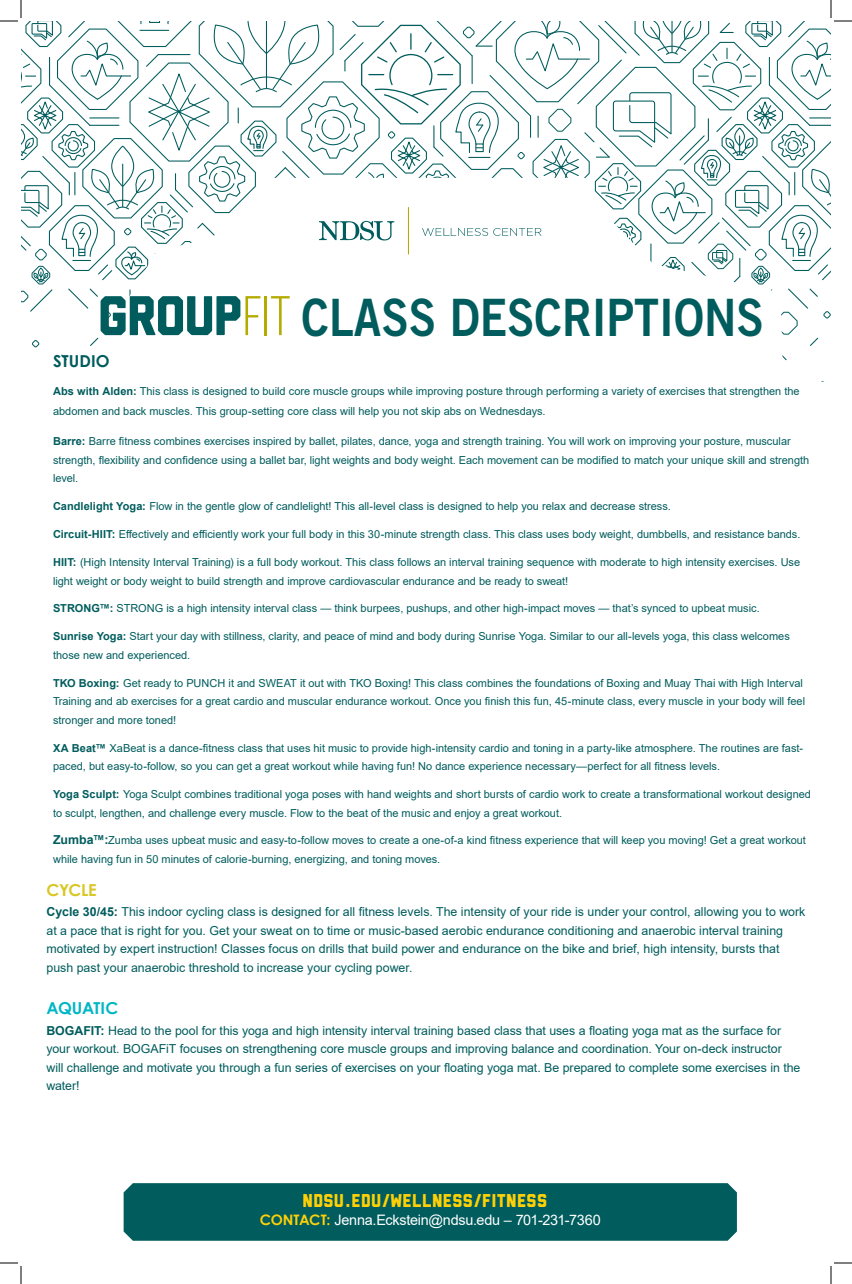
<style>
.page{position:relative;width:852px;height:1284px;background:#fff}
.page>*{position:absolute;margin:0;border:0;box-sizing:border-box;transform-origin:0 0}
.t1{font:51.6px "Trade Gothic LT Std Bd 2";color:#005c5d;scale:.87 1}
.t2{font:18.6px "Liberator";letter-spacing:-.005em;color:#fdd007}
.t3{font:700 16.5px "Century Gothic";letter-spacing:-.015em;color:#00b7c5}
.t4{font:700 16.5px "Century Gothic";letter-spacing:.01em;color:#005c5d}
.t5{font:700 16.5px "Century Gothic";letter-spacing:-.015em;color:#d8c725}
.t6{font:14.4px "Arial";letter-spacing:-.02em;color:#fff}
.t7{font:12.4px/18.6px "Arial";color:#005c5d}
.t8{font:11px/18.6px "Arial";color:#005c5d}
.s1{font-weight:700}
.s2{font-weight:700;font-size:12.4px}
.s3{font-family:"Century Gothic";font-weight:700;color:#fdd007}
</style>
<div class="page">
<svg style="left:61px;top:354px;width:6px;height:7px"></svg>
<div style="left:124px;top:1183px;width:613px;height:58px;background:#005c5d"></div>
<svg style="left:0;top:1262px;width:22px;height:22px"></svg>
<svg style="left:0;top:0;width:852px;height:348px"></svg>
<svg style="left:830px;top:1262px;width:22px;height:22px"></svg>
<p class="t1" style="left:302px;top:286px;width:533px">CLASS DESCRIPTIONS</p>
<p class="t4" style="left:53px;top:348px;width:58px">STUDIO</p>
<p class="t8" style="left:53px;top:381px;width:748px;line-height:20.6px"><span class="s1">Abs with Alden:</span> This class is designed to build core muscle groups while improving posture through performing a variety of exercises that strengthen the abdomen and back muscles. This group-setting core class will help you not skip abs on Wednesdays.</p>
<p class="t8" style="left:53px;top:432px;width:758px"><span class="s1">Barre:</span> Barre fitness combines exercises inspired by ballet, pilates, dance, yoga and strength training. You will work on improving your posture, muscular strength, flexibility and confidence using a ballet bar, light weights and body weight. Each movement can be modified to match your unique skill and strength level.</p>
<p class="t8" style="left:53px;top:497px;width:619px"><span class="s1">Candlelight Yoga:</span> Flow in the gentle glow of candlelight! This all-level class is designed to help you relax and decrease stress.</p>
<p class="t8" style="left:53px;top:525px;width:749px"><span class="s1">Circuit-HIIT:</span> Effectively and efficiently work your full body in this 30-minute strength class. This class uses body weight, dumbbells, and resistance bands.</p>
<p class="t8" style="left:53px;top:553px;width:749px"><span class="s1">HIIT:</span> (High Intensity Interval Training) is a full body workout. This class follows an interval training sequence with moderate to high intensity exercises. Use light weight or body weight to build strength and improve cardiovascular endurance and be ready to sweat!</p>
<p class="t8" style="left:53px;top:599px;width:708px"><span class="s1">STRONG™:</span> STRONG is a high intensity interval class — think burpees, pushups, and other high-impact moves — that’s synced to upbeat music.</p>
<p class="t8" style="left:53px;top:627px;width:738px"><span class="s1">Sunrise Yoga:</span> Start your day with stillness, clarity, and peace of mind and body during Sunrise Yoga. Similar to our all-levels yoga, this class welcomes those new and experienced.</p>
<p class="t8" style="left:53px;top:673px;width:754px"><span class="s1">TKO Boxing:</span> Get ready to PUNCH it and SWEAT it out with TKO Boxing! This class combines the foundations of Boxing and Muay Thai with High Interval<br>Training and ab exercises for a great cardio and muscular endurance workout. Once you finish this fun, 45-minute class, every muscle in your body will feel stronger and more toned!</p>
<p class="t8" style="left:53px;top:738px;width:752px"><span class="s1">XA Beat™</span> XaBeat is a dance-fitness class that uses hit music to provide high-intensity cardio and toning in a party-like atmosphere. The routines are fast&shy;paced, but easy-to-follow, so you can get a great workout while having fun! No dance experience necessary—perfect for all fitness levels.</p>
<p class="t8" style="left:53px;top:785px;width:759px"><span class="s1">Yoga Sculpt:</span> Yoga Sculpt combines traditional yoga poses with hand weights and short bursts of cardio work to create a transformational workout designed to sculpt, lengthen, and challenge every muscle. Flow to the beat of the music and enjoy a great workout.</p>
<p class="t8" style="left:53px;top:831px;width:754px"><span class="s2">Zumba™:</span>Zumba uses upbeat music and easy-to-follow moves to create a one-of-a kind fitness experience that will keep you moving! Get a great workout while having fun in 50 minutes of calorie-burning, energizing, and toning moves.</p>
<p class="t5" style="left:47px;top:877px;width:52px">CYCLE</p>
<p class="t7" style="left:47px;top:902px;width:760px"><span class="s1">Cycle 30/45:</span> This indoor cycling class is designed for all fitness levels. The intensity of your ride is under your control, allowing you to work at a pace that is right for you. Get your sweat on to time or music-based aerobic endurance conditioning and anaerobic interval training motivated by expert instruction! Classes focus on drills that build power and endurance on the bike and brief, high intensity, bursts that push past your anaerobic threshold to increase your cycling power.</p>
<p class="t3" style="left:47px;top:996px;width:73px">AQUATIC</p>
<p class="t7" style="left:47px;top:1021px;width:756px"><span class="s1">BOGAFIT:</span> Head to the pool for this yoga and high intensity interval training based class that uses a floating yoga mat as the surface for your workout. BOGAFiT focuses on strengthening core muscle groups and improving balance and coordination. Your on-deck instructor will challenge and motivate you through a fun series of exercises on your floating yoga mat. Be prepared to complete some exercises in the water!</p>
<p class="t2" style="left:301px;top:1194px;width:247px">NDSU.EDU/WELLNESS/FITNESS</p>
<p class="t6" style="left:260px;top:1210px;width:342px"><span class="s3">CONTACT:</span> Jenna.Eckstein@ndsu.edu – 701-231-7360</p>
</div>
